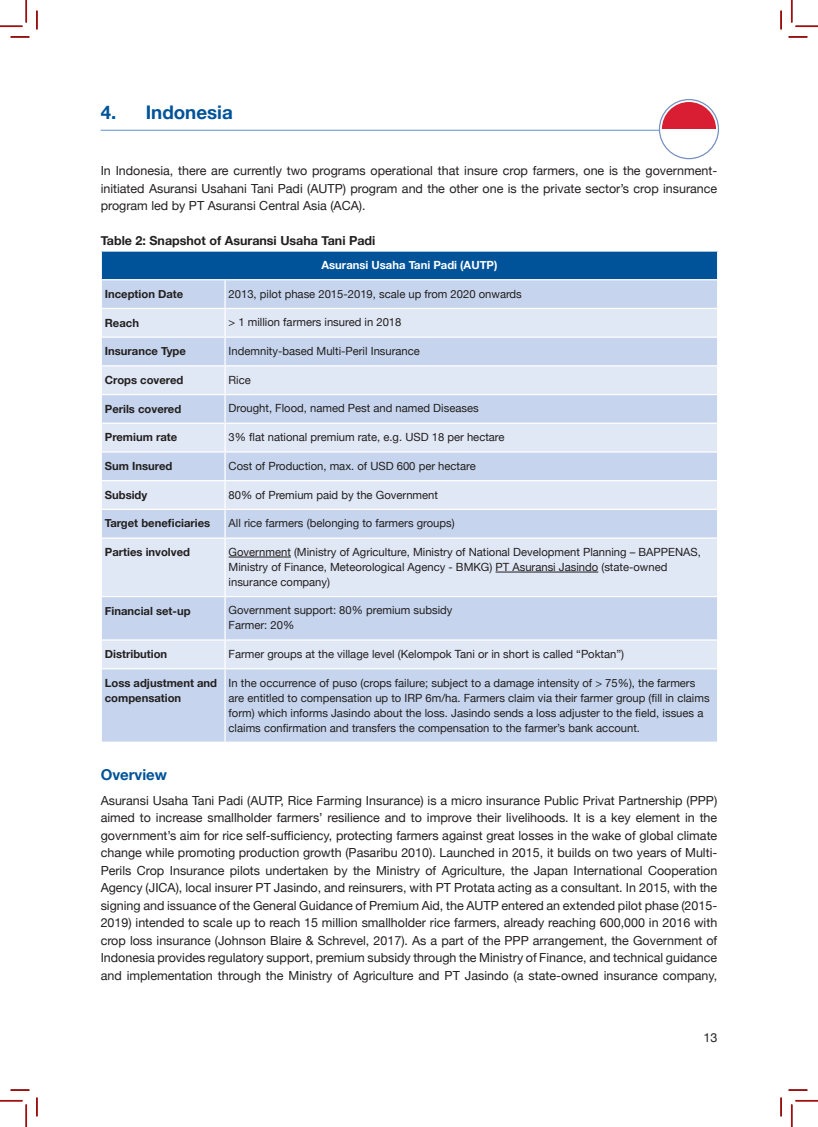
<style>
.page{position:relative;width:818px;height:1127px;background:#fff}
.page>*{position:absolute;margin:0;border:0;box-sizing:border-box;transform-origin:0 0}
.t1{font:700 18.75px "Helvetica Neue";color:#005399}
.t2{font:700 15px "Helvetica Neue";color:#005399}
.t3{font:12.5px/17.5px "Helvetica Neue";color:#221f1f;text-align:justify}
.t4{font:700 12.5px "Helvetica Neue";color:#221f1f}
.t5{font:11.25px/15px "Helvetica Neue";color:#221f1f}
.t6{font:700 11.25px/15px "Helvetica Neue";color:#221f1f}
.t7{font:700 11.25px "Helvetica Neue";color:#fff}
</style>
<div class="page">
<hr style="left:101px;top:130px;width:616px;height:1px;background:#7da7d8">
<div style="left:101px;top:251px;width:617px;height:29px;background:#005399"></div>
<div style="left:102px;top:280px;width:615px;height:461px;background:#c6d5ed"></div>
<svg style="left:102px;top:309px;width:615px;height:359px;background:#d4dff1"></svg>
<hr style="left:101px;top:279px;width:124px;height:1px;background:#fff">
<hr style="left:225px;top:279px;width:493px;height:1px;background:#fff">
<hr style="left:224px;top:280px;width:2px;height:28px;background:#fff">
<hr style="left:101px;top:308px;width:124px;height:1px;background:#fff">
<hr style="left:225px;top:308px;width:493px;height:1px;background:#fff">
<hr style="left:224px;top:309px;width:2px;height:27px;background:#fff">
<hr style="left:101px;top:336px;width:124px;height:2px;background:#fff">
<hr style="left:225px;top:336px;width:493px;height:2px;background:#fff">
<hr style="left:224px;top:338px;width:2px;height:27px;background:#fff">
<hr style="left:101px;top:365px;width:124px;height:1px;background:#fff">
<hr style="left:225px;top:365px;width:493px;height:1px;background:#fff">
<hr style="left:224px;top:366px;width:2px;height:28px;background:#fff">
<hr style="left:101px;top:394px;width:124px;height:1px;background:#fff">
<hr style="left:225px;top:394px;width:493px;height:1px;background:#fff">
<hr style="left:224px;top:395px;width:2px;height:27px;background:#fff">
<hr style="left:101px;top:422px;width:124px;height:2px;background:#fff">
<hr style="left:225px;top:422px;width:493px;height:2px;background:#fff">
<hr style="left:224px;top:424px;width:2px;height:27px;background:#fff">
<hr style="left:101px;top:451px;width:124px;height:1px;background:#fff">
<hr style="left:225px;top:451px;width:493px;height:1px;background:#fff">
<hr style="left:224px;top:452px;width:2px;height:28px;background:#fff">
<hr style="left:101px;top:480px;width:124px;height:1px;background:#fff">
<hr style="left:225px;top:480px;width:493px;height:1px;background:#fff">
<hr style="left:224px;top:481px;width:2px;height:27px;background:#fff">
<hr style="left:101px;top:508px;width:124px;height:2px;background:#fff">
<svg style="left:101px;top:251px;width:1px;height:202px"></svg>
<hr style="left:225px;top:508px;width:493px;height:2px;background:#fff">
<hr style="left:224px;top:510px;width:2px;height:27px;background:#fff">
<svg style="left:717px;top:251px;width:1px;height:172px"></svg>
<hr style="left:101px;top:537px;width:124px;height:1px;background:#fff">
<hr style="left:225px;top:537px;width:493px;height:1px;background:#fff">
<hr style="left:224px;top:538px;width:2px;height:57px;background:#fff">
<hr style="left:101px;top:595px;width:124px;height:2px;background:#fff">
<hr style="left:225px;top:595px;width:493px;height:2px;background:#fff">
<hr style="left:224px;top:597px;width:2px;height:42px;background:#fff">
<hr style="left:101px;top:639px;width:124px;height:1px;background:#fff">
<hr style="left:225px;top:639px;width:493px;height:1px;background:#fff">
<hr style="left:224px;top:640px;width:2px;height:28px;background:#fff">
<hr style="left:101px;top:668px;width:124px;height:1px;background:#fff">
<hr style="left:225px;top:668px;width:493px;height:1px;background:#fff">
<hr style="left:224px;top:669px;width:2px;height:72px;background:#fff">
<hr style="left:229px;top:556px;width:62px;height:1px;background:#221f1f">
<hr style="left:495px;top:571px;width:103px;height:1px;background:#221f1f">
<svg style="left:659px;top:100px;width:59px;height:59px"></svg>
<div style="left:659px;top:99px;width:60px;height:60px;border:1px solid #7690c1;border-radius:50%"></div>
<svg style="left:662px;top:102px;width:54px;height:53px"></svg>
<svg style="left:11px;top:36px;width:18px;height:2px"></svg>
<svg style="left:788px;top:36px;width:19px;height:2px"></svg>
<svg style="left:11px;top:1089px;width:18px;height:1px"></svg>
<svg style="left:788px;top:1089px;width:19px;height:1px"></svg>
<svg style="left:36px;top:11px;width:2px;height:18px"></svg>
<svg style="left:36px;top:1097px;width:2px;height:18px"></svg>
<svg style="left:780px;top:11px;width:2px;height:18px"></svg>
<svg style="left:780px;top:1097px;width:2px;height:18px"></svg>
<hr style="left:0;top:1099px;width:23px;height:2px;background:#000">
<hr style="left:795px;top:1099px;width:23px;height:2px;background:#000">
<svg style="left:0;top:0;width:27px;height:27px"></svg>
<svg style="left:0;top:1100px;width:27px;height:26px"></svg>
<svg style="left:791px;top:0;width:27px;height:27px"></svg>
<svg style="left:791px;top:1100px;width:27px;height:26px"></svg>
<h1 class="t1" style="left:101px;top:98px;width:134px">4. Indonesia</h1>
<p class="t3" style="left:101px;top:163px;width:618px">In Indonesia, there are currently two programs operational that insure crop farmers, one is the government&shy;initiated Asuransi Usahani Tani Padi (AUTP) program and the other one is the private sector’s crop insurance program led by PT Asuransi Central Asia (ACA).</p>
<p class="t4" style="left:101px;top:231px;width:276px">Table 2: Snapshot of Asuransi Usaha Tani Padi</p>
<p class="t7" style="left:322px;top:261px;width:177px">Asuransi Usaha Tani Padi (AUTP)</p>
<p class="t6" style="left:105px;top:287px;width:80px">Inception Date</p>
<p class="t5" style="left:229px;top:286px;width:295px">2013, pilot phase 2015-2019, scale up from 2020 onwards</p>
<p class="t6" style="left:105px;top:316px;width:36px">Reach</p>
<p class="t5" style="left:229px;top:315px;width:174px">&gt; 1 million farmers insured in 2018</p>
<p class="t6" style="left:105px;top:344px;width:83px">Insurance Type</p>
<p class="t5" style="left:229px;top:344px;width:193px">Indemnity-based Multi-Peril Insurance</p>
<p class="t6" style="left:105px;top:373px;width:80px">Crops covered</p>
<p class="t5" style="left:229px;top:373px;width:24px">Rice</p>
<p class="t6" style="left:105px;top:402px;width:78px">Perils covered</p>
<p class="t5" style="left:229px;top:401px;width:252px">Drought, Flood, named Pest and named Diseases</p>
<p class="t6" style="left:105px;top:430px;width:74px">Premium rate</p>
<p class="t5" style="left:229px;top:430px;width:277px">3% flat national premium rate, e.g. USD 18 per hectare</p>
<p class="t6" style="left:105px;top:459px;width:69px">Sum Insured</p>
<p class="t5" style="left:229px;top:459px;width:249px">Cost of Production, max. of USD 600 per hectare</p>
<p class="t6" style="left:105px;top:488px;width:44px">Subsidy</p>
<p class="t5" style="left:229px;top:487px;width:211px">80% of Premium paid by the Government</p>
<p class="t6" style="left:105px;top:516px;width:107px">Target beneficiaries</p>
<p class="t5" style="left:229px;top:516px;width:228px">All rice farmers (belonging to farmers groups)</p>
<p class="t6" style="left:105px;top:545px;width:87px">Parties involved</p>
<p class="t5" style="left:229px;top:545px;width:474px">Government (Ministry of Agriculture, Ministry of National Development Planning – BAPPENAS,<br>Ministry of Finance, Meteorological Agency - BMKG) PT Asuransi Jasindo (state-owned insurance company)</p>
<p class="t6" style="left:105px;top:604px;width:87px">Financial set-up</p>
<p class="t5" style="left:229px;top:603px;width:225px">Government support: 80% premium subsidy<br>Farmer: 20%</p>
<p class="t6" style="left:105px;top:647px;width:64px">Distribution</p>
<p class="t5" style="left:229px;top:646px;width:397px">Farmer groups at the village level (Kelompok Tani or in short is called “Poktan”)</p>
<p class="t6" style="left:105px;top:676px;width:114px">Loss adjustment and compensation</p>
<p class="t5" style="left:229px;top:675px;width:482px">In the occurrence of puso (crops failure; subject to a damage intensity of &gt; 75%), the farmers are entitled to compensation up to IRP 6m/ha. Farmers claim via their farmer group (fill in claims form) which informs Jasindo about the loss. Jasindo sends a loss adjuster to the field, issues a claims confirmation and transfers the compensation to the farmer’s bank account.</p>
<p class="t2" style="left:101px;top:762px;width:68px">Overview</p>
<p class="t3" style="left:101px;top:791px;width:618px">Asuransi Usaha Tani Padi (AUTP, Rice Farming Insurance) is a micro insurance Public Privat Partnership (PPP) aimed to increase smallholder farmers’ resilience and to improve their livelihoods. It is a key element in the government’s aim for rice self-sufficiency, protecting farmers against great losses in the wake of global climate change while promoting production growth (Pasaribu 2010). Launched in 2015, it builds on two years of Multi-Perils Crop Insurance pilots undertaken by the Ministry of Agriculture, the Japan International Cooperation Agency (JICA), local insurer PT Jasindo, and reinsurers, with PT Protata acting as a consultant. In 2015, with the signing and issuance of the General Guidance of Premium Aid, the AUTP entered an extended pilot phase (2015- 2019) intended to scale up to reach 15 million smallholder rice farmers, already reaching 600,000 in 2016 with crop loss insurance (Johnson Blaire &amp; Schrevel, 2017). As a part of the PPP arrangement, the Government of Indonesia provides regulatory support, premium subsidy through the Ministry of Finance, and technical guidance and implementation through the Ministry of Agriculture and PT Jasindo (a state-owned insurance company,</p>
<p class="t3" style="left:703px;top:1028px;width:15px">13</p>
</div>
